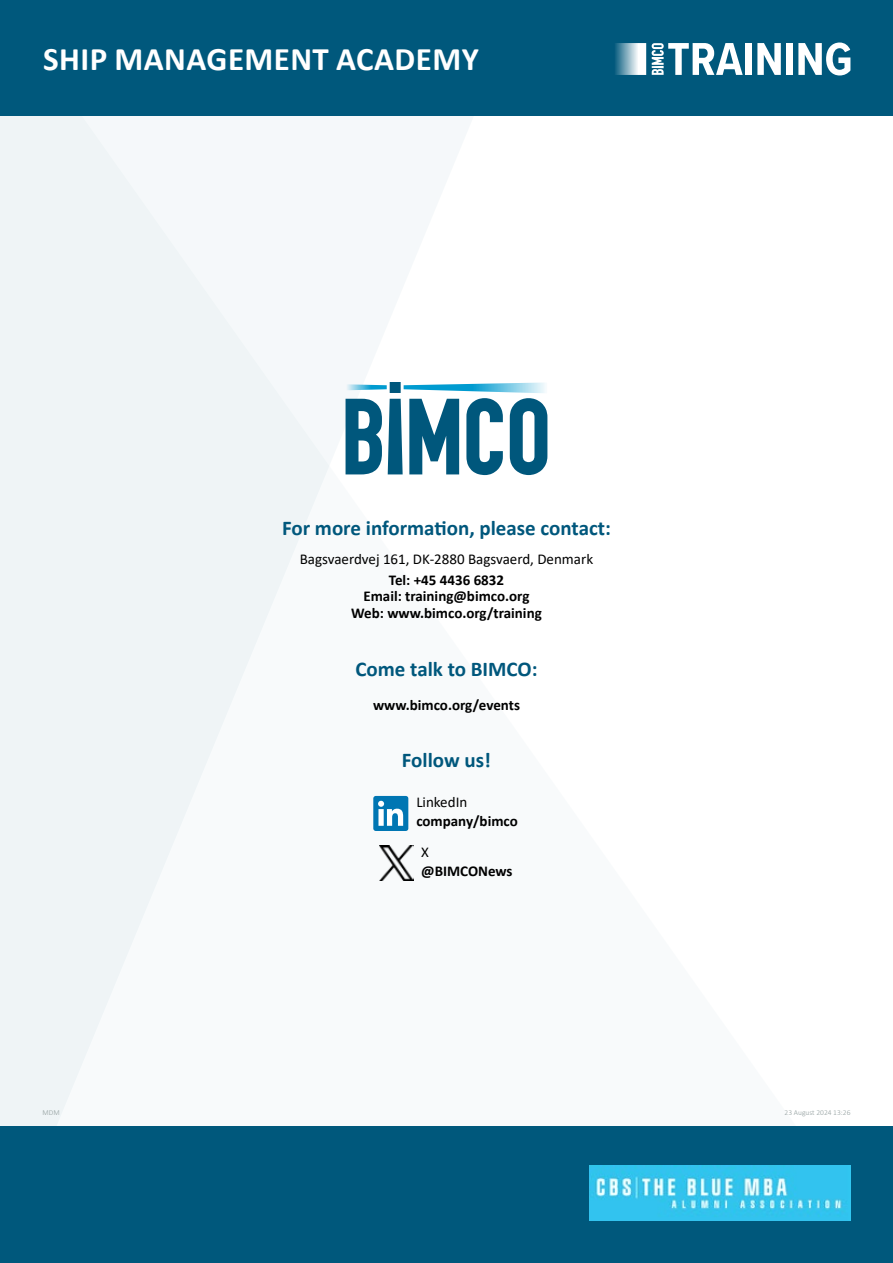
<style>
.page{position:relative;width:893px;height:1263px;background:#fff}
.page>*{position:absolute;margin:0;border:0;box-sizing:border-box;transform-origin:0 0}
.t1{font:700 33px "Calibri";letter-spacing:.015em;color:#fff}
.t2{font:700 21px "Calibri";color:#00577c}
.t3{font:700 15px/16.5px "Calibri";color:#000;text-align:center}
.t4{font:15px "Calibri";color:#000}
.t5{font:300 7.5px "Calibri";color:#919d9d}
</style>
<div class="page">
<svg style="left:0;top:115px;width:329px;height:1012px;fill:#eff4f6"></svg>
<div style="left:0;top:0;width:893px;height:115px;background:#00587c"></div>
<div style="left:0;top:1127px;width:893px;height:136px;background:#00587c"></div>
<div style="left:745px;top:43px;width:7px;height:32px;background:#fff"></div>
<svg style="left:757px;top:43px;width:24px;height:32px"></svg>
<div style="left:786px;top:43px;width:7px;height:32px;background:#fff"></div>
<svg style="left:798px;top:43px;width:52px;height:32px"></svg>
<svg style="left:652px;top:43px;width:91px;height:32px"></svg>
<svg style="left:615px;top:43px;width:31px;height:32px"></svg>
<img style="left:589px;top:1165px;width:261px;height:55px">
<svg style="left:346px;top:382px;width:201px;height:93px"></svg>
<div style="left:373px;top:796px;width:35px;height:35px;background:#0076b3;border-radius:3px"></div>
<svg style="left:378px;top:801px;width:25px;height:25px"></svg>
<img style="left:379px;top:846px;width:34px;height:35px">
<h1 class="t1" style="left:43px;top:36px;width:437px">SHIP MANAGEMENT ACADEMY</h1>
<p class="t5" style="left:43px;top:1108px;width:19px">MDM</p>
<h2 class="t2" style="left:282px;top:513px;width:330px">For more information, please contact:</h2>
<p class="t4" style="left:300px;top:548px;width:295px">Bagsvaerdvej 161, DK-2880 Bagsvaerd, Denmark</p>
<p class="t3" style="left:351px;top:571px;width:192px">Tel: +45 4436 6832<br>Email: training@bimco.org<br>Web: www.bimco.org/training</p>
<h2 class="t2" style="left:355px;top:655px;width:184px">Come talk to BIMCO:</h2>
<p class="t3" style="left:373px;top:696px;width:148px">www.bimco.org/events</p>
<h2 class="t2" style="left:402px;top:745px;width:91px">Follow us!</h2>
<p class="t4" style="left:416px;top:792px;width:52px">LinkedIn</p>
<p class="t3" style="left:416px;top:813px;width:103px">company/bimco</p>
<p class="t4" style="left:421px;top:842px;width:9px">X</p>
<p class="t3" style="left:421px;top:863px;width:93px">@BIMCONews</p>
<p class="t5" style="left:785px;top:1108px;width:67px">23 August 2024 13:26</p>
</div>
